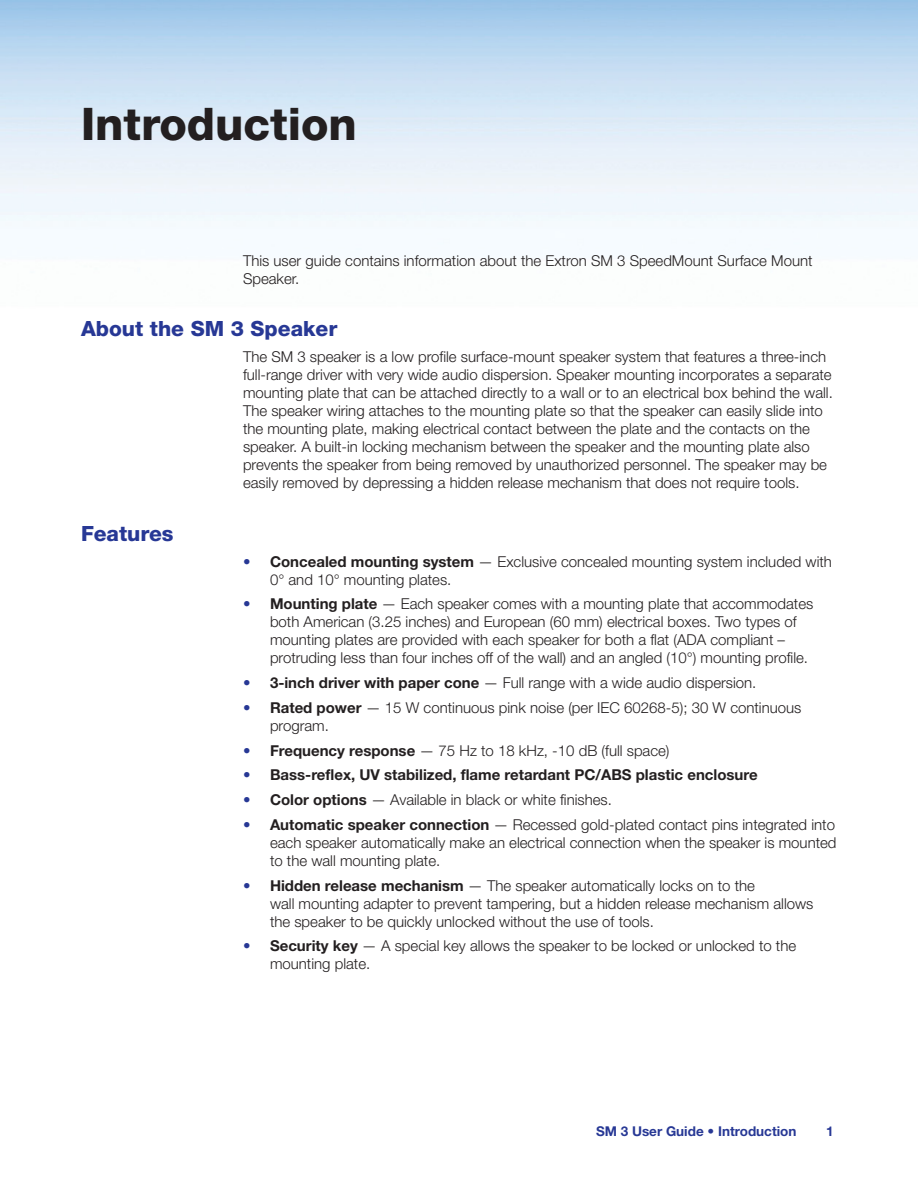
<style>
.page{position:relative;width:918px;height:1188px;background:#fff}
.page>*{position:absolute;margin:0;border:0;box-sizing:border-box;transform-origin:0 0}
.Section{font:800 45px "Helvetica Neue LT Std";color:#231f20}
.Heading_1{font:800 21px "Helvetica Neue LT Std";color:#273895}
.Bulleted_list_1st{font:300 15px/18px "Helvetica Neue LT Std";color:#231f20}
.Body{font:300 15px/18px "Helvetica Neue LT Std";color:#231f20}
.Bulleted_list_1st-2{font:700 15px "Helvetica Neue LT Std";color:#231f20}
.Header_and_Footer{font:700 13.5px "Helvetica Neue LT Std";color:#273895}
.s1{font-weight:400;color:#273895}
.s2{font-weight:700}
</style>
<div class="page">
<p class="Section" style="left:81px;top:97px;width:277px">Introduction</p>
<p class="Body" style="left:243px;top:251px;width:571px">This user guide contains information about the Extron SM 3 SpeedMount Surface Mount<br>Speaker.</p>
<p class="Heading_1" style="left:81px;top:316px;width:258px">About the SM 3 Speaker</p>
<p class="Body" style="left:243px;top:348px;width:591px">The SM 3 speaker is a low profile surface-mount speaker system that features a three-inch full-range driver with very wide audio dispersion. Speaker mounting incorporates a separate mounting plate that can be attached directly to a wall or to an electrical box behind the wall.<br>The speaker wiring attaches to the mounting plate so that the speaker can easily slide into the mounting plate, making electrical contact between the plate and the contacts on the speaker. A built-in locking mechanism between the speaker and the mounting plate also prevents the speaker from being removed by unauthorized personnel. The speaker may be easily removed by depressing a hidden release mechanism that does not require tools.</p>
<p class="Heading_1" style="left:81px;top:521px;width:94px">Features</p>
<p class="Bulleted_list_1st" style="left:270px;top:552px;width:563px;text-indent:-27px"><span class="s1">•</span> <span class="s2">Concealed mounting system</span> — Exclusive concealed mounting system included with<br>0° and 10° mounting plates.</p>
<p class="Bulleted_list_1st" style="left:270px;top:595px;width:545px;text-indent:-27px"><span class="s1">•</span> <span class="s2">Mounting plate</span> — Each speaker comes with a mounting plate that accommodates both American (3.25 inches) and European (60 mm) electrical boxes. Two types of mounting plates are provided with each speaker for both a flat (ADA compliant – protruding less than four inches off of the wall) and an angled (10°) mounting profile.</p>
<p class="Bulleted_list_1st" style="left:243px;top:674px;width:515px"><span class="s1">•</span> <span class="s2">3-inch driver with paper cone</span> — Full range with a wide audio dispersion.</p>
<p class="Bulleted_list_1st" style="left:270px;top:698px;width:533px;text-indent:-27px"><span class="s1">•</span> <span class="s2">Rated power</span> — 15 W continuous pink noise (per IEC 60268-5); 30 W continuous program.</p>
<p class="Bulleted_list_1st" style="left:243px;top:741px;width:428px"><span class="s1">•</span> <span class="s2">Frequency response</span> — 75 Hz to 18 kHz, -10 dB (full space)</p>
<p class="Bulleted_list_1st-2" style="left:243px;top:766px;width:516px"><span class="s1">•</span> Bass-reflex, UV stabilized, flame retardant PC/ABS plastic enclosure</p>
<p class="Bulleted_list_1st" style="left:243px;top:791px;width:370px"><span class="s1">•</span> <span class="s2">Color options</span> — Available in black or white finishes.</p>
<p class="Bulleted_list_1st" style="left:270px;top:815px;width:568px;text-align:justify;text-indent:-27px"><span class="s1">•</span> <span class="s2">Automatic speaker connection</span> — Recessed gold-plated contact pins integrated into each speaker automatically make an electrical connection when the speaker is mounted to the wall mounting plate.</p>
<p class="Bulleted_list_1st" style="left:270px;top:876px;width:545px;text-indent:-27px"><span class="s1">•</span> <span class="s2">Hidden release mechanism</span> — The speaker automatically locks on to the<br>wall mounting adapter to prevent tampering, but a hidden release mechanism allows the speaker to be quickly unlocked without the use of tools.</p>
<p class="Bulleted_list_1st" style="left:270px;top:937px;width:528px;text-indent:-27px"><span class="s1">•</span> <span class="s2">Security key</span> — A special key allows the speaker to be locked or unlocked to the mounting plate.</p>
<p class="Header_and_Footer" style="left:596px;top:1123px;width:202px">SM 3 User Guide • Introduction</p>
<p class="Header_and_Footer" style="left:826px;top:1123px;width:9px">1</p>
</div>
